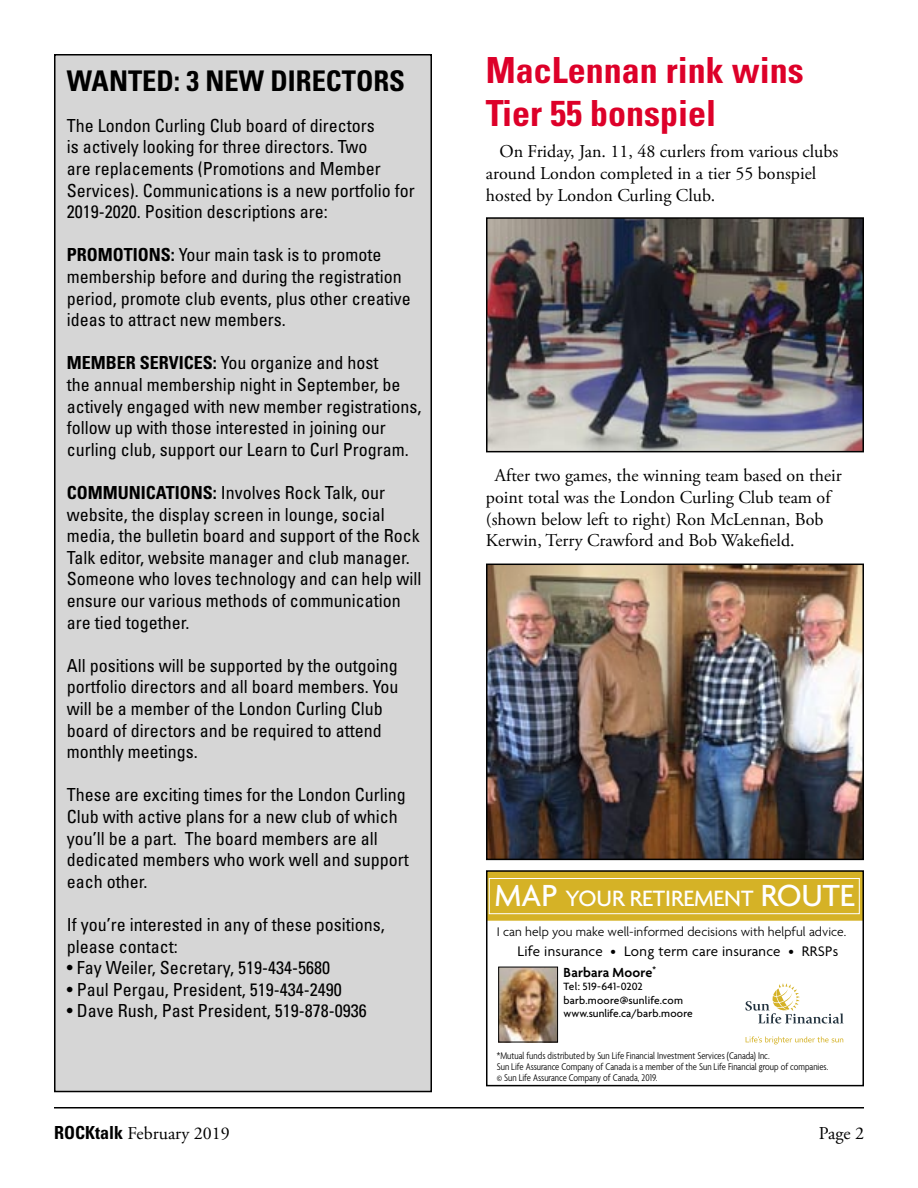
<style>
.page{position:relative;width:918px;height:1188px;background:#fff}
.page>*{position:absolute;margin:0;border:0;box-sizing:border-box;transform-origin:0 0}
.t1{font:700 condensed 36px/43.2px "Univers";color:#dd0029}
.t2{font:700 condensed 28.5px "Univers";color:#000}
.t3{font:500 24px "Agenda";letter-spacing:-.005em;color:#fff}
.t4{font:condensed 18px/21.6px "Univers";color:#000}
.t5{font:18px/21.6px "Adobe Garamond Pro";color:#000}
.t6{font:15px "Agenda";letter-spacing:.02em;color:#000}
.t7{font:600 14.25px "Agenda";letter-spacing:.01em;color:#000}
.t8{font:300 13.5px "Agenda";letter-spacing:.005em;color:#000}
.t9{font:500 11.4px/13.5px "Agenda";letter-spacing:.01em;color:#000}
.t10{font:300 condensed 10.5px/10.9px "Agenda";color:#000}
.s1{font-weight:700}
.s2{font-size:33px}
.s3{font-family:"Univers";font-weight:700;font-stretch:condensed}
</style>
<div class="page">
<hr style="left:54px;top:1107px;width:810px;height:1px;background:#000">
<div style="left:489px;top:873px;width:372px;height:48px;background:#d5b226"></div>
<svg style="left:745px;top:983px;width:98px;height:41px"></svg>
<svg style="left:746px;top:1036px;width:97px;height:8px"></svg>
<div style="left:489px;top:878px;width:371px;height:36px;border:1px solid #fff"></div>
<img style="left:500px;top:969px;width:56px;height:71px">
<div style="left:498px;top:967px;width:60px;height:75px;border:1px solid #000"></div>
<div style="left:486px;top:870px;width:378px;height:216px;border:2px solid #000"></div>
<div style="left:55px;top:55px;width:376px;height:1037px;background:#d6d6d6"></div>
<div style="left:54px;top:54px;width:378px;height:1038px;border:2px solid #000"></div>
<img style="left:489px;top:220px;width:372px;height:229px">
<div style="left:486px;top:217px;width:378px;height:235px;border:2px solid #000"></div>
<img style="left:489px;top:567px;width:372px;height:290px">
<div style="left:486px;top:564px;width:378px;height:296px;border:2px solid #000"></div>
<p class="t2" style="left:67px;top:64px;width:340px">WANTED: 3 NEW DIRECTORS</p>
<p class="t4" style="left:67px;top:114px;width:349px">The London Curling Club board of directors<br>is actively looking for three directors. Two<br>are replacements (Promotions and Member Services). Communications is a new portfolio for 2019-2020. Position descriptions are:</p>
<p class="t4" style="left:67px;top:244px;width:345px"><span class="s1">PROMOTIONS:</span> Your main task is to promote membership before and during the registration period, promote club events, plus other creative ideas to attract new members.</p>
<p class="t4" style="left:67px;top:352px;width:356px"><span class="s1">MEMBER SERVICES:</span> You organize and host<br>the annual membership night in September, be actively engaged with new member registrations, follow up with those interested in joining our curling club, support our Learn to Curl Program.</p>
<p class="t4" style="left:67px;top:482px;width:356px"><span class="s1">COMMUNICATIONS:</span> Involves Rock Talk, our website, the display screen in lounge, social media, the bulletin board and support of the Rock Talk editor, website manager and club manager.<br>Someone who loves technology and can help will ensure our various methods of communication are tied together.</p>
<p class="t4" style="left:67px;top:654px;width:333px">All positions will be supported by the outgoing portfolio directors and all board members. You will be a member of the London Curling Club board of directors and be required to attend monthly meetings.</p>
<p class="t4" style="left:67px;top:784px;width:343px">These are exciting times for the London Curling Club with active plans for a new club of which you’ll be a part. The board members are all dedicated members who work well and support each other.</p>
<p class="t4" style="left:67px;top:914px;width:319px">If you’re interested in any of these positions, please contact:</p>
<p class="t4" style="left:67px;top:957px;width:265px">• Fay Weiler, Secretary, 519-434-5680</p>
<p class="t4" style="left:67px;top:978px;width:276px">• Paul Pergau, President, 519-434-2490</p>
<p class="t4" style="left:67px;top:1000px;width:301px">• Dave Rush, Past President, 519-878-0936</p>
<p class="t1" style="left:486px;top:48px;width:319px">MacLennan rink wins<br>Tier 55 bonspiel</p>
<p class="t5" style="left:486px;top:142px;width:354px;text-indent:14px">On Friday, Jan. 11, 48 curlers from various clubs around London completed in a tier 55 bonspiel hosted by London Curling Club.</p>
<p class="t5" style="left:486px;top:466px;width:357px;text-indent:9px">After two games, the winning team based on their point total was the London Curling Club team of (shown below left to right) Ron McLennan, Bob Kerwin, Terry Crawford and Bob Wakefield.</p>
<p class="t3" style="left:494px;top:885px;width:362px"><span class="s2">MAP</span> YOUR RETIREMENT <span class="s2">ROUTE</span></p>
<p class="t8" style="left:497px;top:924px;width:351px">I can help you make well-informed decisions with helpful advice.</p>
<p class="t7" style="left:564px;top:964px;width:94px">Barbara Moore<sup>*</sup></p>
<p class="t9" style="left:564px;top:980px;width:131px">Tel: 519-641-0202 barb.moore@sunlife.com www.sunlife.ca/barb.moore</p>
<p class="t6" style="left:517px;top:943px;width:322px">Life insurance • Long term care insurance • RRSPs</p>
<p class="t10" style="left:497px;top:1051px;width:333px">*Mutual funds distributed by Sun Life Financial Investment Services (Canada) Inc.<br>Sun Life Assurance Company of Canada is a member of the Sun Life Financial group of companies. © Sun Life Assurance Company of Canada, 2019.</p>
<p class="t5" style="left:54px;top:1123px;width:177px"><span class="s3">ROCKtalk</span> February 2019</p>
<p class="t5" style="left:819px;top:1123px;width:47px">Page 2</p>
</div>
